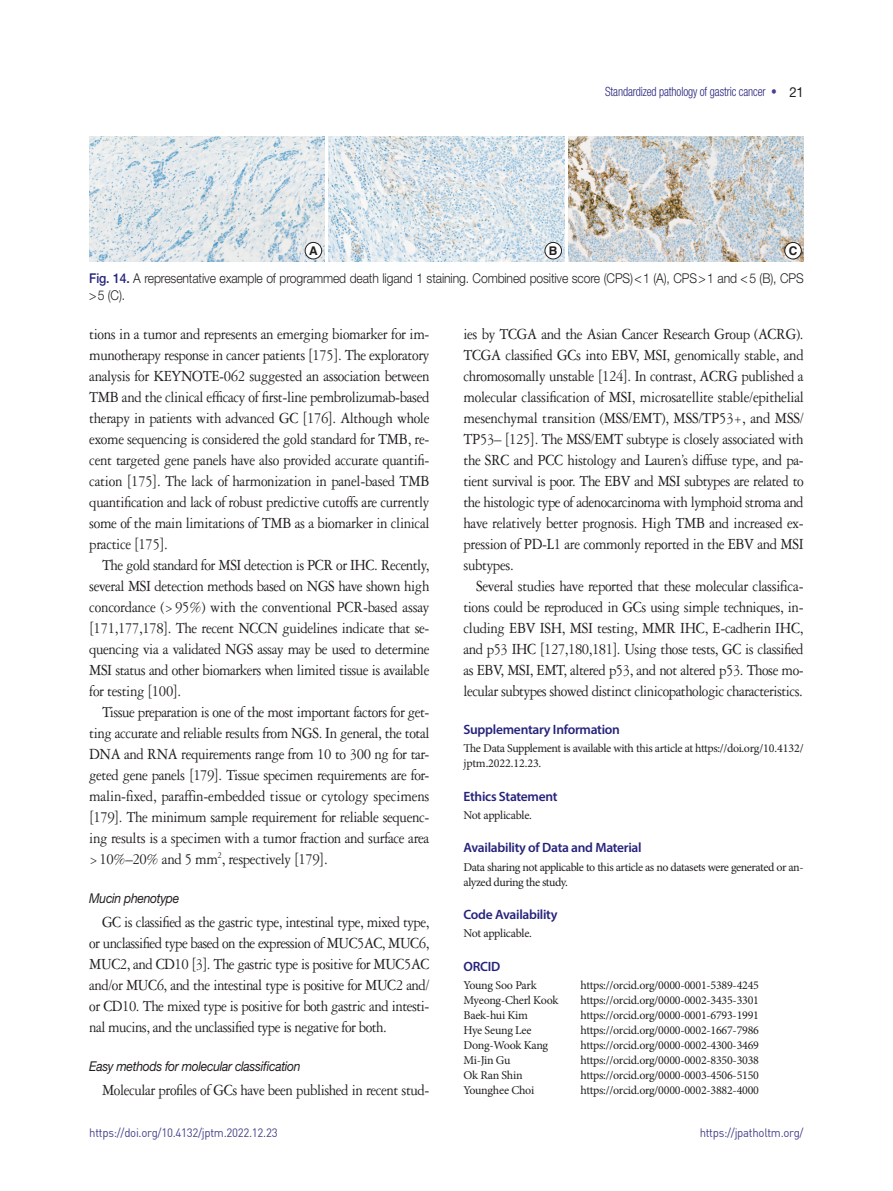
<style>
.page{position:relative;width:893px;height:1191px;background:#fff}
.page>*{position:absolute;margin:0;border:0;box-sizing:border-box;transform-origin:0 0}
.본문{font:16.5px/21px "Garamond 3 LT Std";letter-spacing:-.03em;color:#231f20;text-align:justify;scale:.9 1}
.그림제목{font:300 13.5px/16.2px "Helvetica Neue LT Std";letter-spacing:-.01em;color:#231f20;scale:.9 1}
.Conflicts_of_Interes{font:600 13.5px "Myriad Pro";letter-spacing:-.02em;color:#26237b}
._1__제목{font:italic 13.5px "Helvetica Neue LT Std";letter-spacing:-.025em;color:#231f20;scale:.9 1}
.t1{font:300 condensed 12.75px "Helvetica Neue LT Std";letter-spacing:-.01em;color:#26237b;scale:.9 1}
.본문-2{font:12px/15px "Minion Pro";letter-spacing:-.025em;color:#231f20}
.t2{font:12px "Dinreg";letter-spacing:-.025em;color:#45428b;scale:.95 1}
.t3{font:700 12px "Helvetica LT Std";color:#231f20}
.s1{color:#45428b}
.s2{font-weight:400;font-stretch:normal;font-size:13.8px;color:#231f20}
.s3{font-weight:500;color:#26237b}
.s4{font-family:"Adobe Garamond Pro"}
</style>
<div class="page">
<img style="left:89px;top:136px;width:235px;height:125px">
<img style="left:329px;top:136px;width:235px;height:125px">
<img style="left:568px;top:136px;width:236px;height:125px">
<div style="left:305px;top:242px;width:17px;height:17px;background:#fff;border-radius:50%"></div>
<div style="left:305px;top:242px;width:17px;height:17px;border:1px solid #231f20;border-radius:50%"></div>
<div style="left:545px;top:242px;width:16px;height:17px;background:#fff;border-radius:50%"></div>
<div style="left:545px;top:242px;width:17px;height:17px;border:1px solid #231f20;border-radius:50%"></div>
<div style="left:785px;top:242px;width:16px;height:17px;background:#fff;border-radius:50%"></div>
<div style="left:784px;top:242px;width:17px;height:17px;border:1px solid #231f20;border-radius:50%"></div>
<p class="t1" style="left:605px;top:84px;width:222px">Standardized pathology of gastric cancer <span class="s1">•</span> <span class="s2">21</span></p>
<p class="t3" style="left:309px;top:243px;width:10px">A</p>
<p class="t3" style="left:549px;top:243px;width:10px">B</p>
<p class="t3" style="left:789px;top:243px;width:10px">C</p>
<p class="그림제목" style="left:89px;top:270px;width:795px"><span class="s3">Fig. 14.</span> A representative example of programmed death ligand 1 staining. Combined positive score (CPS)&lt;1 (A), CPS&gt;1 and &lt;5 (B), CPS &gt;5 (C).</p>
<p class="본문" style="left:89px;top:323px;width:380px">tions in a tumor and represents an emerging biomarker for im&shy;munotherapy response in cancer patients <span class="s4">[</span>175<span class="s4">]</span>. The exploratory analysis for KEYNOTE-062 suggested an association between TMB and the clinical efficacy of first-line pembrolizumab-based therapy in patients with advanced GC <span class="s4">[</span>176<span class="s4">]</span>. Although whole exome sequencing is considered the gold standard for TMB, re&shy;cent targeted gene panels have also provided accurate quantifi&shy;cation <span class="s4">[</span>175<span class="s4">]</span>. The lack of harmonization in panel-based TMB quantification and lack of robust predictive cutoffs are currently some of the main limitations of TMB as a biomarker in clinical practice <span class="s4">[</span>175<span class="s4">]</span>.</p>
<p class="본문" style="left:89px;top:554px;width:380px;text-indent:13px">The gold standard for MSI detection is PCR or IHC. Recently, several MSI detection methods based on NGS have shown high concordance (&gt;95%) with the conventional PCR-based assay <span class="s4">[</span>171,177,178<span class="s4">]</span>. The recent NCCN guidelines indicate that se&shy;quencing via a validated NGS assay may be used to determine MSI status and other biomarkers when limited tissue is available for testing <span class="s4">[</span>100<span class="s4">]</span>.</p>
<p class="본문" style="left:89px;top:701px;width:379px;text-indent:13px">Tissue preparation is one of the most important factors for get&shy;ting accurate and reliable results from NGS. In general, the total DNA and RNA requirements range from 10 to 300 ng for tar&shy;geted gene panels <span class="s4">[</span>179<span class="s4">]</span>. Tissue specimen requirements are for&shy;malin-fixed, paraffin-embedded tissue or cytology specimens <span class="s4">[</span>179<span class="s4">]</span>. The minimum sample requirement for reliable sequenc&shy;ing results is a specimen with a tumor fraction and surface area &gt;10%–20% and 5 mm<sup>2</sup>, respectively <span class="s4">[</span>179<span class="s4">]</span>.</p>
<p class="_1__제목" style="left:89px;top:890px;width:102px">Mucin phenotype</p>
<p class="본문" style="left:89px;top:911px;width:380px;text-indent:13px">GC is classified as the gastric type, intestinal type, mixed type, or unclassified type based on the expression of MUC5AC, MUC6, MUC2, and CD10 <span class="s4">[</span>3<span class="s4">]</span>. The gastric type is positive for MUC5AC and/or MUC6, and the intestinal type is positive for MUC2 and/ or CD10. The mixed type is positive for both gastric and intesti&shy;nal mucins, and the unclassified type is negative for both.</p>
<p class="_1__제목" style="left:89px;top:1058px;width:236px">Easy methods for molecular classification</p>
<p class="본문" style="left:102px;top:1079px;width:365px">Molecular profiles of GCs have been published in recent stud-</p>
<p class="본문" style="left:463px;top:323px;width:380px">ies by TCGA and the Asian Cancer Research Group (ACRG).<br>TCGA classified GCs into EBV, MSI, genomically stable, and chromosomally unstable <span class="s4">[</span>124<span class="s4">]</span>. In contrast, ACRG published a molecular classification of MSI, microsatellite stable/epithelial mesenchymal transition (MSS/EMT), MSS/TP53+, and MSS/ TP53– <span class="s4">[</span>125<span class="s4">]</span>. The MSS/EMT subtype is closely associated with the SRC and PCC histology and Lauren’s diffuse type, and pa&shy;tient survival is poor. The EBV and MSI subtypes are related to the histologic type of adenocarcinoma with lymphoid stroma and have relatively better prognosis. High TMB and increased ex&shy;pression of PD-L1 are commonly reported in the EBV and MSI subtypes.</p>
<p class="본문" style="left:463px;top:575px;width:379px;text-indent:13px">Several studies have reported that these molecular classifica&shy;tions could be reproduced in GCs using simple techniques, in&shy;cluding EBV ISH, MSI testing, MMR IHC, E-cadherin IHC, and p53 IHC <span class="s4">[</span>127,180,181<span class="s4">]</span>. Using those tests, GC is classified as EBV, MSI, EMT, altered p53, and not altered p53. Those mo&shy;lecular subtypes showed distinct clinicopathologic characteristics.</p>
<p class="Conflicts_of_Interes" style="left:463px;top:721px;width:158px">Supplementary Information</p>
<p class="본문-2" style="left:463px;top:740px;width:342px">The Data Supplement is available with this article at https://doi.org/10.4132/ jptm.2022.12.23.</p>
<p class="Conflicts_of_Interes" style="left:463px;top:787px;width:96px">Ethics Statement</p>
<p class="본문-2" style="left:463px;top:807px;width:70px">Not applicable.</p>
<p class="Conflicts_of_Interes" style="left:463px;top:839px;width:180px">Availability of Data and Material</p>
<p class="본문-2" style="left:463px;top:859px;width:342px">Data sharing not applicable to this article as no datasets were generated or an&shy;alyzed during the study.</p>
<p class="Conflicts_of_Interes" style="left:463px;top:906px;width:96px">Code Availability</p>
<p class="본문-2" style="left:463px;top:926px;width:70px">Not applicable.</p>
<p class="Conflicts_of_Interes" style="left:463px;top:958px;width:38px">ORCID</p>
<p class="본문-2" style="left:463px;top:977px;width:75px">Young Soo Park</p>
<p class="본문-2" style="left:580px;top:977px;width:180px">https://orcid.org/0000-0001-5389-4245</p>
<p class="본문-2" style="left:463px;top:992px;width:97px">Myeong-Cherl Kook</p>
<p class="본문-2" style="left:580px;top:992px;width:180px">https://orcid.org/0000-0002-3435-3301</p>
<p class="본문-2" style="left:463px;top:1007px;width:66px">Baek-hui Kim</p>
<p class="본문-2" style="left:580px;top:1007px;width:180px">https://orcid.org/0000-0001-6793-1991</p>
<p class="본문-2" style="left:463px;top:1022px;width:70px">Hye Seung Lee</p>
<p class="본문-2" style="left:580px;top:1022px;width:180px">https://orcid.org/0000-0002-1667-7986</p>
<p class="본문-2" style="left:463px;top:1037px;width:86px">Dong-Wook Kang</p>
<p class="본문-2" style="left:580px;top:1037px;width:180px">https://orcid.org/0000-0002-4300-3469</p>
<p class="본문-2" style="left:463px;top:1052px;width:49px">Mi-Jin Gu</p>
<p class="본문-2" style="left:580px;top:1052px;width:180px">https://orcid.org/0000-0002-8350-3038</p>
<p class="본문-2" style="left:463px;top:1067px;width:61px">Ok Ran Shin</p>
<p class="본문-2" style="left:580px;top:1067px;width:180px">https://orcid.org/0000-0003-4506-5150</p>
<p class="본문-2" style="left:463px;top:1082px;width:72px">Younghee Choi</p>
<p class="본문-2" style="left:580px;top:1082px;width:180px">https://orcid.org/0000-0002-3882-4000</p>
<p class="t2" style="left:89px;top:1125px;width:200px">https://doi.org/10.4132/jptm.2022.12.23</p>
<p class="t2" style="left:700px;top:1125px;width:111px">https://jpatholtm.org/</p>
</div>
